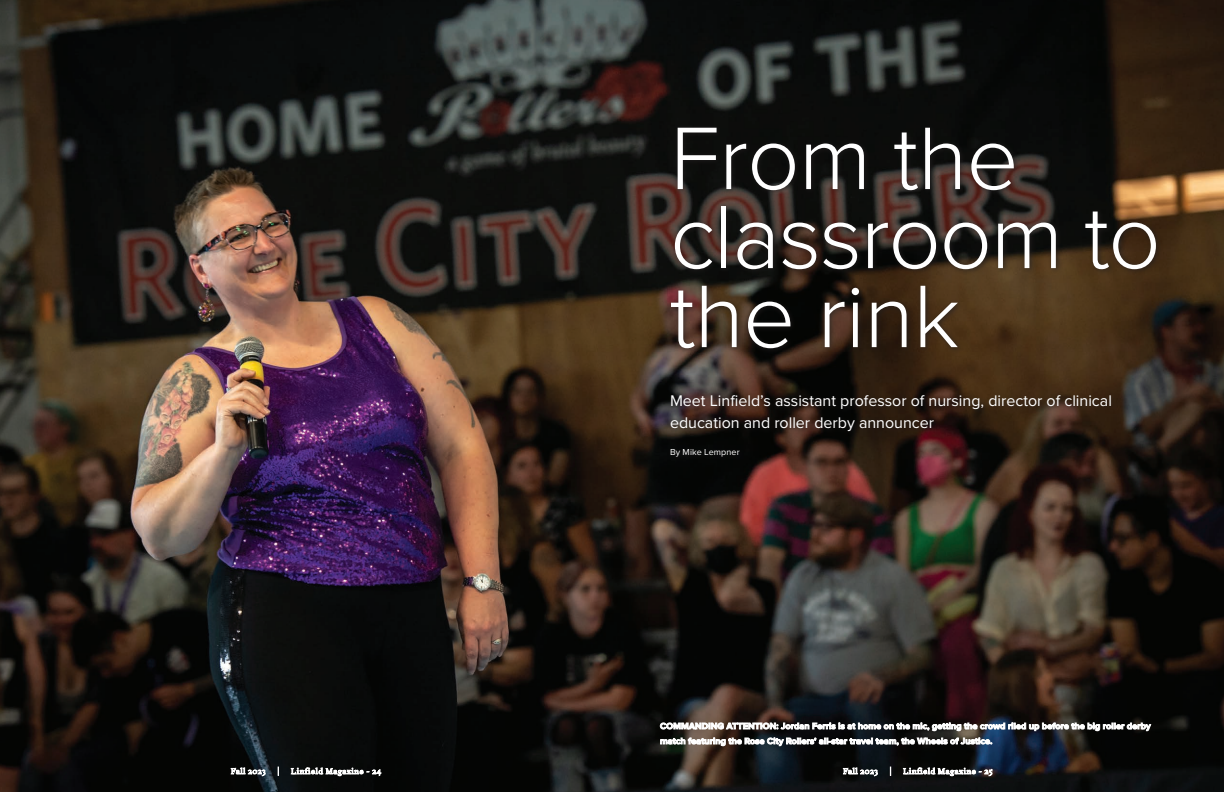
<style>
.page{position:relative;width:1224px;height:792px;background:#fff}
.page>*{position:absolute;margin:0;border:0;box-sizing:border-box;transform-origin:0 0}
.t1{font:300 92px/79px "Proxima Nova";letter-spacing:-.01em;color:#fff}
.t2{font:16px/22px "Proxima Nova";color:#fff}
.t3{font:9px "Proxima Nova";letter-spacing:.01em;color:#fff}
</style>
<div class="page">
<img style="left:0;top:0;width:1224px;height:792px">
<svg style="left:231px;top:767px;width:150px;height:9px"></svg>
<svg style="left:843px;top:767px;width:149px;height:9px"></svg>
<div style="left:667px;top:124px;width:495px;height:231px;background:#231f20;opacity:.75"></div>
<div style="left:667px;top:391px;width:451px;height:72px;background:#231f20;opacity:.75"></div>
<svg style="left:660px;top:737px;width:332px;height:9px"></svg>
<svg style="left:660px;top:722px;width:491px;height:9px"></svg>
<h1 class="t1" style="left:670px;top:114px;width:492px">From the classroom to the rink</h1>
<p class="t2" style="left:670px;top:389px;width:443px">Meet Linfield’s assistant professor of nursing, director of clinical education and roller derby announcer</p>
<p class="t3" style="left:670px;top:446px;width:71px">By Mike Lempner</p>
</div>
